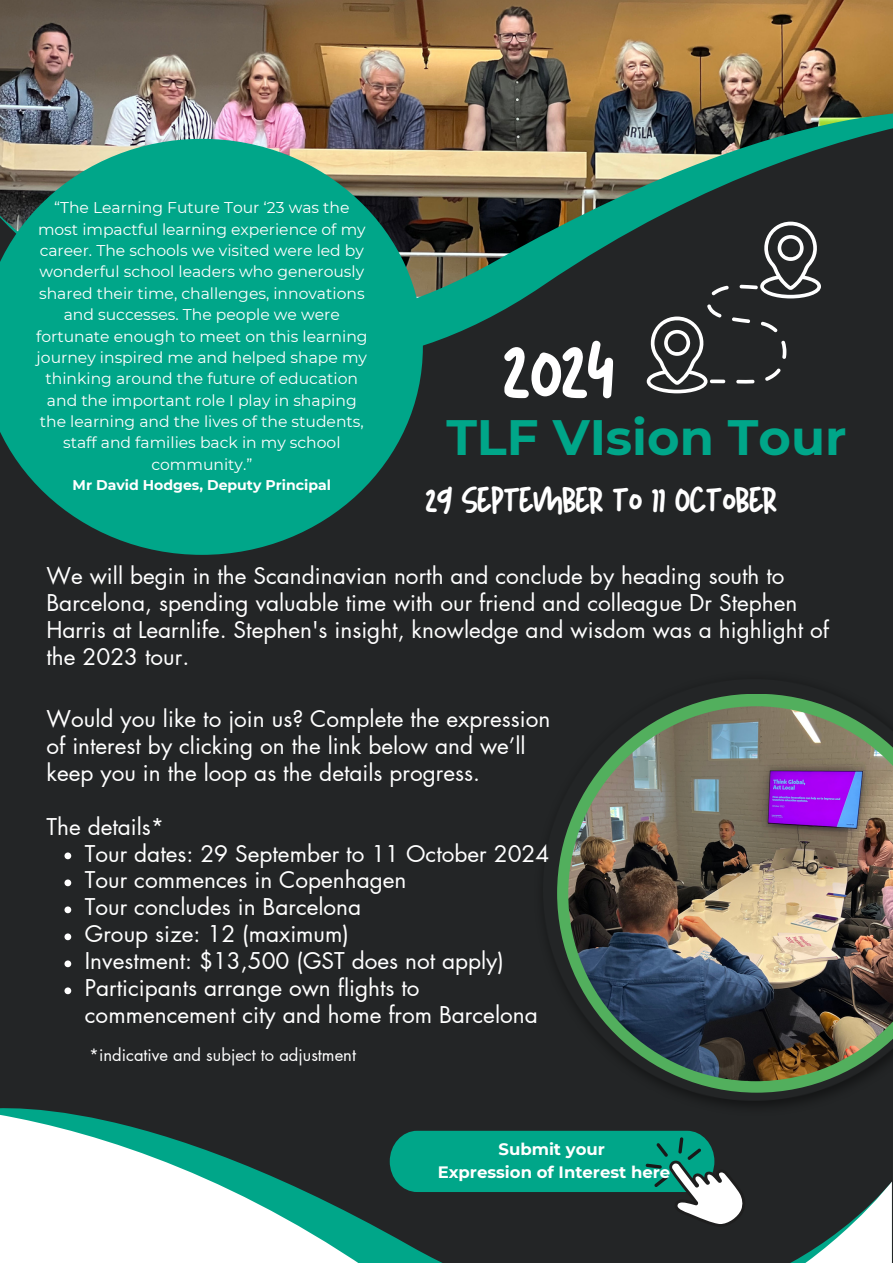
<style>
.page{position:relative;width:893px;height:1264px;background:#fff}
.page>*{position:absolute;margin:0;border:0;box-sizing:border-box;transform-origin:0 0}
.t1{font:78px "New Sun Yandi Designs";color:#fff}
.t2{font:700 49.5px "Montserrat";color:#00a689}
.t3{font:34.5px "New Sun Yandi Designs";color:#fff}
.t4{font:22.5px/27px "Futura LT Pro";color:#fff}
.t5{font:16.65px "Futura LT Pro";color:#fff}
.t6{font:700 16.5px "Montserrat";color:#fff}
.t7{font:15.6px/21.3px "Montserrat";color:#fff;text-align:center}
.t8{font:700 14.1px "Montserrat";color:#fff}
</style>
<div class="page">
<div style="left:0;top:0;width:892px;height:1262px;background:#232526"></div>
<img style="left:0;top:0;width:892px;height:65px">
<img style="left:0;top:65px;width:892px;height:329px">
<svg style="left:0;top:1108px;width:891px;height:154px"></svg>
<img style="left:534px;top:1092px;width:357px;height:23px">
<svg style="left:557px;top:694px;width:296px;height:398px"></svg>
<img style="left:568px;top:706px;width:324px;height:375px">
<svg style="left:0;top:139px;width:423px;height:416px;fill:#00a689"></svg>
<svg style="left:642px;top:304px;width:83px;height:89px"></svg>
<svg style="left:781px;top:341px;width:5px;height:18px"></svg>
<svg style="left:760px;top:322px;width:17px;height:10px"></svg>
<svg style="left:711px;top:285px;width:18px;height:10px"></svg>
<svg style="left:764px;top:368px;width:16px;height:13px"></svg>
<svg style="left:739px;top:218px;width:86px;height:80px"></svg>
<svg style="left:735px;top:380px;width:20px;height:3px"></svg>
<svg style="left:731px;top:317px;width:19px;height:6px"></svg>
<svg style="left:64px;top:852px;width:7px;height:7px"></svg>
<svg style="left:64px;top:879px;width:7px;height:7px"></svg>
<svg style="left:64px;top:906px;width:7px;height:7px"></svg>
<svg style="left:64px;top:933px;width:7px;height:7px"></svg>
<svg style="left:64px;top:960px;width:7px;height:7px"></svg>
<svg style="left:64px;top:987px;width:7px;height:7px"></svg>
<svg style="left:390px;top:1130px;width:356px;height:97px"></svg>
<p class="t7" style="left:36px;top:197px;width:333px">“The Learning Future Tour ‘23 was the most impactful learning experience of my career. The schools we visited were led by wonderful school leaders who generously shared their time, challenges, innovations and successes. The people we were fortunate enough to meet on this learning journey inspired me and helped shape my thinking around the future of education and the important role I play in shaping the learning and the lives of the students, staff and families back in my school community.”</p>
<p class="t8" style="left:73px;top:476px;width:260px">Mr David Hodges, Deputy Principal</p>
<p class="t1" style="left:504px;top:332px;width:112px">2024</p>
<p class="t2" style="left:446px;top:407px;width:401px">TLF VIsion Tour</p>
<p class="t3" style="left:426px;top:483px;width:352px">29 SEPTEMBER TO 11 OCTOBER</p>
<p class="t4" style="left:46px;top:563px;width:784px">We will begin in the Scandinavian north and conclude by heading south to Barcelona, spending valuable time with our friend and colleague Dr Stephen Harris at Learnlife. Stephen's insight, knowledge and wisdom was a highlight of the 2023 tour.</p>
<p class="t4" style="left:46px;top:705px;width:505px">Would you like to join us? Complete the expression of interest by clicking on the link below and we’ll keep you in the loop as the details progress.</p>
<p class="t4" style="left:46px;top:813px;width:119px">The details*</p>
<p class="t4" style="left:85px;top:840px;width:466px">Tour dates: 29 September to 11 October 2024</p>
<p class="t4" style="left:85px;top:867px;width:323px">Tour commences in Copenhagen</p>
<p class="t4" style="left:85px;top:894px;width:278px">Tour concludes in Barcelona</p>
<p class="t4" style="left:85px;top:921px;width:265px">Group size: 12 (maximum)</p>
<p class="t4" style="left:85px;top:948px;width:420px">Investment: $13,500 (GST does not apply)</p>
<p class="t4" style="left:85px;top:975px;width:454px">Participants arrange own flights to commencement city and home from Barcelona</p>
<p class="t5" style="left:89px;top:1046px;width:268px">*indicative and subject to adjustment</p>
<p class="t6" style="left:498px;top:1139px;width:108px">Submit your</p>
<p class="t6" style="left:437px;top:1161px;width:234px">Expression of Interest here</p>
</div>
